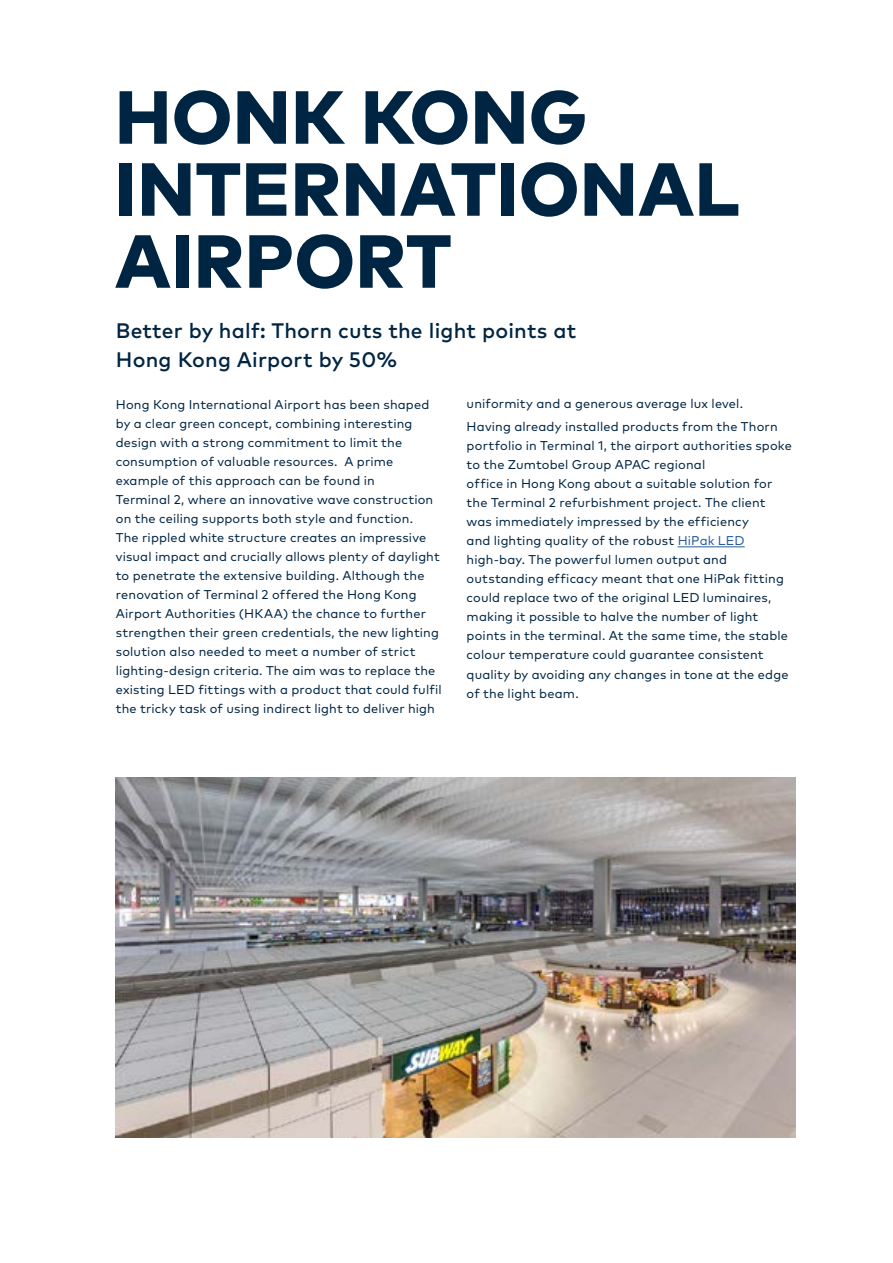
<style>
.page{position:relative;width:893px;height:1263px;background:#fff}
.page>*{position:absolute;margin:0;border:0;box-sizing:border-box;transform-origin:0 0}
.t1{font:800 75px/72px "Mark Pro";letter-spacing:.005em;color:#002543}
.t2{font:500 21px/28.5px "Mark Pro";letter-spacing:.01em;color:#002543}
.t3{font:12.75px/19px "Mark Pro";letter-spacing:.01em;color:#002543}
.s1{color:#275b9b}
</style>
<div class="page">
<img style="left:116px;top:777px;width:679px;height:360px">
<hr style="left:678px;top:546px;width:67px;height:1px;background:#275b9b">
<h1 class="t1" style="left:115px;top:75px;width:626px">HONK KONG<br>INTERNATIONAL<br>AIRPORT</h1>
<h2 class="t2" style="left:116px;top:315px;width:462px">Better by half: Thorn cuts the light points at<br>Hong Kong Airport by 50%</h2>
<p class="t3" style="left:116px;top:394px;width:327px">Hong Kong International Airport has been shaped by a clear green concept, combining interesting design with a strong commitment to limit the consumption of valuable resources. A prime example of this approach can be found in<br>Terminal 2, where an innovative wave construction on the ceiling supports both style and function.<br>The rippled white structure creates an impressive visual impact and crucially allows plenty of daylight to penetrate the extensive building. Although the renovation of Terminal 2 offered the Hong Kong Airport Authorities (HKAA) the chance to further strengthen their green credentials, the new lighting solution also needed to meet a number of strict lighting-design criteria. The aim was to replace the existing LED fittings with a product that could fulfil the tricky task of using indirect light to deliver high</p>
<p class="t3" style="left:467px;top:390px;width:313px;line-height:23.2px">uniformity and a generous average lux level.<br>Having already installed products from the Thorn</p>
<p class="t3" style="left:467px;top:435px;width:327px">portfolio in Terminal 1, the airport authorities spoke to the Zumtobel Group APAC regional<br>office in Hong Kong about a suitable solution for the Terminal 2 refurbishment project. The client was immediately impressed by the efficiency<br>and lighting quality of the robust <span class="s1">HiPak LED </span>high-bay. The powerful lumen output and outstanding efficacy meant that one HiPak fitting could replace two of the original LED luminaires, making it possible to halve the number of light points in the terminal. At the same time, the stable colour temperature could guarantee consistent quality by avoiding any changes in tone at the edge of the light beam.</p>
</div>
